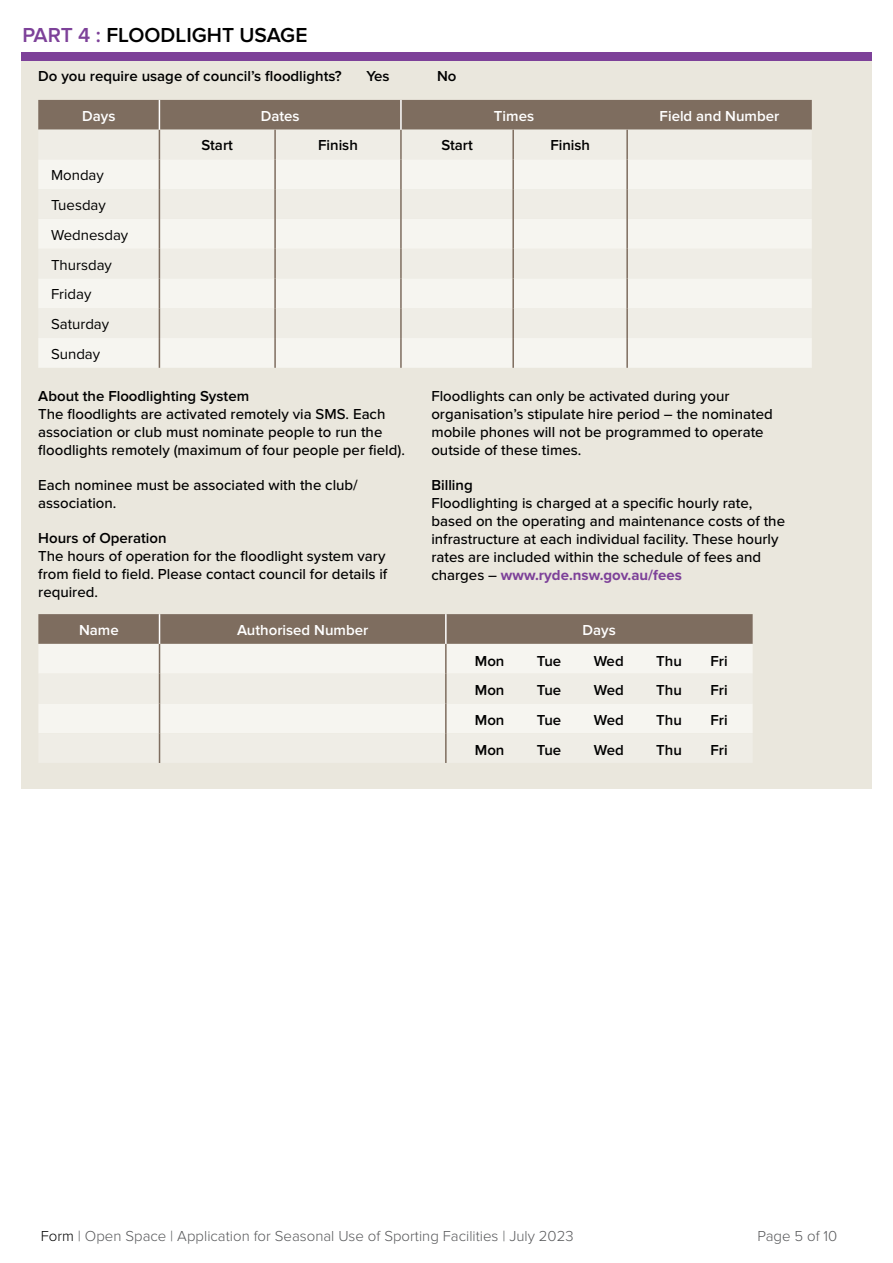
<style>
.page{position:relative;width:893px;height:1263px;background:#fff}
.page>*{position:absolute;margin:0;border:0;box-sizing:border-box;transform-origin:0 0}
.t1{font:600 21px "Proxima Nova";color:#000}
.t2{font:500 15px/18px "Proxima Nova";color:#000}
.t3{font:600 15px "Proxima Nova";color:#000}
.t4{font:300 15px "Proxima Nova";color:#58595b}
.t5{font:600 15px "Proxima Nova";color:#fff}
.t6{font:15px/29.7px "Proxima Nova";color:#000}
.s1{color:#7d4199}
.s2{font-weight:700;color:#7d4199}
.s3{color:#000}
</style>
<div class="page">
<div style="left:21px;top:53px;width:851px;height:736px;background:#eae7dd"></div>
<svg style="left:38px;top:159px;width:774px;height:209px;fill:#f6f5f0"></svg>
<svg style="left:38px;top:100px;width:774px;height:59px"></svg>
<hr style="left:274px;top:130px;width:2px;height:29px;background:#7e6d5f">
<hr style="left:400px;top:130px;width:2px;height:29px;background:#7e6d5f">
<hr style="left:512px;top:130px;width:2px;height:29px;background:#7e6d5f">
<hr style="left:626px;top:130px;width:2px;height:29px;background:#7e6d5f">
<hr style="left:159px;top:159px;width:1px;height:30px;background:#7e6d5f">
<hr style="left:274px;top:159px;width:2px;height:30px;background:#7e6d5f">
<hr style="left:400px;top:159px;width:2px;height:30px;background:#7e6d5f">
<hr style="left:512px;top:159px;width:2px;height:30px;background:#7e6d5f">
<hr style="left:626px;top:159px;width:2px;height:30px;background:#7e6d5f">
<hr style="left:159px;top:189px;width:1px;height:30px;background:#7e6d5f">
<hr style="left:274px;top:189px;width:2px;height:30px;background:#7e6d5f">
<hr style="left:400px;top:189px;width:2px;height:30px;background:#7e6d5f">
<hr style="left:512px;top:189px;width:2px;height:30px;background:#7e6d5f">
<hr style="left:626px;top:189px;width:2px;height:30px;background:#7e6d5f">
<hr style="left:159px;top:219px;width:1px;height:30px;background:#7e6d5f">
<hr style="left:274px;top:219px;width:2px;height:30px;background:#7e6d5f">
<hr style="left:400px;top:219px;width:2px;height:30px;background:#7e6d5f">
<hr style="left:512px;top:219px;width:2px;height:30px;background:#7e6d5f">
<hr style="left:626px;top:219px;width:2px;height:30px;background:#7e6d5f">
<svg style="left:159px;top:249px;width:1px;height:29px"></svg>
<hr style="left:274px;top:249px;width:2px;height:29px;background:#7e6d5f">
<hr style="left:400px;top:249px;width:2px;height:29px;background:#7e6d5f">
<hr style="left:512px;top:249px;width:2px;height:29px;background:#7e6d5f">
<hr style="left:626px;top:249px;width:2px;height:29px;background:#7e6d5f">
<hr style="left:159px;top:278px;width:1px;height:30px;background:#7e6d5f">
<hr style="left:274px;top:278px;width:2px;height:30px;background:#7e6d5f">
<hr style="left:400px;top:278px;width:2px;height:30px;background:#7e6d5f">
<hr style="left:512px;top:278px;width:2px;height:30px;background:#7e6d5f">
<hr style="left:626px;top:278px;width:2px;height:30px;background:#7e6d5f">
<hr style="left:159px;top:308px;width:1px;height:30px;background:#7e6d5f">
<hr style="left:274px;top:308px;width:2px;height:30px;background:#7e6d5f">
<hr style="left:400px;top:308px;width:2px;height:30px;background:#7e6d5f">
<hr style="left:512px;top:308px;width:2px;height:30px;background:#7e6d5f">
<hr style="left:626px;top:308px;width:2px;height:30px;background:#7e6d5f">
<hr style="left:159px;top:338px;width:1px;height:30px;background:#7e6d5f">
<hr style="left:274px;top:338px;width:2px;height:30px;background:#7e6d5f">
<hr style="left:400px;top:338px;width:2px;height:30px;background:#7e6d5f">
<hr style="left:512px;top:338px;width:2px;height:30px;background:#7e6d5f">
<hr style="left:626px;top:338px;width:2px;height:30px;background:#7e6d5f">
<hr style="left:159px;top:100px;width:1px;height:30px;background:#fff">
<hr style="left:400px;top:100px;width:2px;height:30px;background:#fff">
<div style="left:21px;top:52px;width:851px;height:9px;background:#7d4199"></div>
<svg style="left:38px;top:614px;width:715px;height:30px;background:#7f6e60"></svg>
<div style="left:38px;top:644px;width:715px;height:30px;background:#f6f5f0"></div>
<svg style="left:38px;top:674px;width:715px;height:89px;fill:#efede6"></svg>
<hr style="left:159px;top:644px;width:1px;height:30px;background:#7e6d5f">
<hr style="left:445px;top:644px;width:2px;height:30px;background:#7e6d5f">
<svg style="left:159px;top:674px;width:1px;height:29px"></svg>
<hr style="left:445px;top:674px;width:2px;height:29px;background:#7e6d5f">
<hr style="left:159px;top:703px;width:1px;height:30px;background:#7e6d5f">
<hr style="left:445px;top:703px;width:2px;height:30px;background:#7e6d5f">
<hr style="left:159px;top:733px;width:1px;height:30px;background:#7e6d5f">
<hr style="left:445px;top:733px;width:2px;height:30px;background:#7e6d5f">
<hr style="left:159px;top:614px;width:1px;height:30px;background:#fff">
<hr style="left:445px;top:614px;width:2px;height:30px;background:#fff">
<h1 class="t1" style="left:22px;top:23px;width:286px"><span class="s1">PART 4 :</span> FLOODLIGHT USAGE</h1>
<p class="t3" style="left:38px;top:68px;width:305px">Do you require usage of council’s floodlights?</p>
<p class="t3" style="left:367px;top:68px;width:25px">Yes</p>
<p class="t3" style="left:437px;top:68px;width:21px">No</p>
<p class="t5" style="left:82px;top:107px;width:35px">Days</p>
<p class="t5" style="left:261px;top:107px;width:40px">Dates</p>
<p class="t5" style="left:494px;top:107px;width:42px">Times</p>
<p class="t5" style="left:660px;top:107px;width:121px">Field and Number</p>
<p class="t3" style="left:201px;top:137px;width:33px">Start</p>
<p class="t3" style="left:318px;top:137px;width:41px">Finish</p>
<p class="t3" style="left:441px;top:137px;width:33px">Start</p>
<p class="t3" style="left:550px;top:137px;width:41px">Finish</p>
<p class="t6" style="left:51px;top:161px;width:79px">Monday<br>Tuesday<br>Wednesday<br>Thursday<br>Friday<br>Saturday<br>Sunday</p>
<p class="t3" style="left:38px;top:387px;width:212px">About the Floodlighting System</p>
<p class="t2" style="left:38px;top:405px;width:368px">The floodlights are activated remotely via SMS. Each association or club must nominate people to run the floodlights remotely (maximum of four people per field).</p>
<p class="t2" style="left:38px;top:476px;width:321px">Each nominee must be associated with the club/ association.</p>
<p class="t3" style="left:38px;top:529px;width:130px">Hours of Operation</p>
<p class="t2" style="left:38px;top:548px;width:351px">The hours of operation for the floodlight system vary from field to field. Please contact council for details if required.</p>
<p class="t2" style="left:431px;top:387px;width:343px">Floodlights can only be activated during your organisation’s stipulate hire period – the nominated mobile phones will not be programmed to operate outside of these times.</p>
<p class="t3" style="left:431px;top:476px;width:43px">Billing</p>
<p class="t2" style="left:431px;top:494px;width:355px">Floodlighting is charged at a specific hourly rate, based on the operating and maintenance costs of the infrastructure at each individual facility. These hourly rates are included within the schedule of fees and charges – <span class="s2">www.ryde.nsw.gov.au/fees</span></p>
<p class="t5" style="left:79px;top:621px;width:41px">Name</p>
<p class="t5" style="left:237px;top:621px;width:133px">Authorised Number</p>
<p class="t5" style="left:583px;top:621px;width:35px">Days</p>
<p class="t3" style="left:475px;top:652px;width:31px">Mon</p>
<p class="t3" style="left:537px;top:652px;width:26px">Tue</p>
<p class="t3" style="left:594px;top:652px;width:32px">Wed</p>
<p class="t3" style="left:656px;top:652px;width:27px">Thu</p>
<p class="t3" style="left:710px;top:652px;width:19px">Fri</p>
<p class="t3" style="left:475px;top:682px;width:31px">Mon</p>
<p class="t3" style="left:537px;top:682px;width:26px">Tue</p>
<p class="t3" style="left:594px;top:682px;width:32px">Wed</p>
<p class="t3" style="left:656px;top:682px;width:27px">Thu</p>
<p class="t3" style="left:710px;top:682px;width:19px">Fri</p>
<p class="t3" style="left:475px;top:712px;width:31px">Mon</p>
<p class="t3" style="left:537px;top:712px;width:26px">Tue</p>
<p class="t3" style="left:594px;top:712px;width:32px">Wed</p>
<p class="t3" style="left:656px;top:712px;width:27px">Thu</p>
<p class="t3" style="left:710px;top:712px;width:19px">Fri</p>
<p class="t3" style="left:475px;top:741px;width:31px">Mon</p>
<p class="t3" style="left:537px;top:741px;width:26px">Tue</p>
<p class="t3" style="left:594px;top:741px;width:32px">Wed</p>
<p class="t3" style="left:656px;top:741px;width:27px">Thu</p>
<p class="t3" style="left:710px;top:741px;width:19px">Fri</p>
<p class="t4" style="left:41px;top:1227px;width:534px"><span class="s3">Form</span> | Open Space | Application for Seasonal Use of Sporting Facilities | July 2023</p>
<p class="t4" style="left:757px;top:1227px;width:81px">Page 5 of 10</p>
</div>
